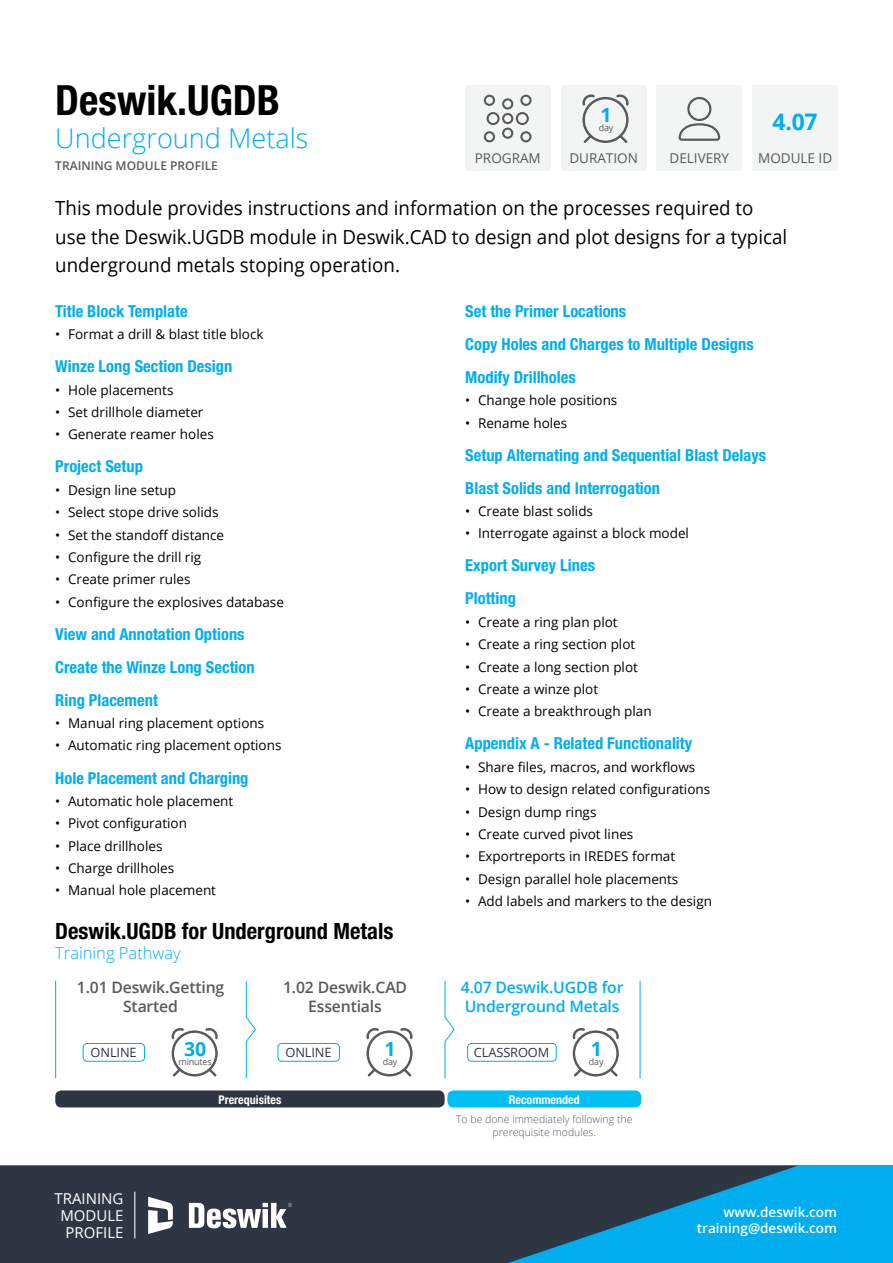
<style>
.page{position:relative;width:893px;height:1263px;background:#fff}
.page>*{position:absolute;margin:0;border:0;box-sizing:border-box;transform-origin:0 0}
.t1{font:700 condensed 41.7px "Helvetica Neue LT Std";color:#000}
.t2{font:300 27.15px "Open Sans";color:#00aeef}
.t3{font:700 22.8px "Open Sans";color:#00aeef}
.t4{font:700 condensed 22.5px "Helvetica Neue LT Std";color:#000}
.t5{font:19.5px/28.5px "Open Sans";color:#000;scale:.96 1}
.t6{font:700 19.5px "Open Sans";color:#00aeef}
.t7{font:700 condensed 16.5px/33px "Helvetica Neue LT Std";color:#00aeef}
.t8{font:300 16.5px "Open Sans";color:#00aeef}
.t9{font:600 15.75px/18.9px "Open Sans";letter-spacing:-.01em;color:#58595b;text-align:center}
.t10{font:600 15.75px/18.9px "Open Sans";letter-spacing:-.01em;color:#00aeef}
.t11{font:15px/17.2px "Open Sans";color:#fff;text-align:right}
.t12{font:13.5px "Open Sans";color:#000}
.t13{font:600 13.5px/16.2px "Open Sans";color:#fff;text-align:right}
.t14{font:13.5px "Open Sans";color:#58595b}
.t15{font:12.9px "Open Sans";letter-spacing:-.01em;color:#2e3543}
.t16{font:700 condensed 12px "Helvetica Neue LT Std";color:#fff}
.t17{font:600 12px "Open Sans";color:#58595b}
.t18{font:300 10.5px/13.5px "Open Sans";color:#58595b;text-align:center}
.t19{font:9px "Open Sans";letter-spacing:-.02em;color:#58595b}
</style>
<div class="page">
<div style="left:0;top:1166px;width:893px;height:97px;background:#00aeef"></div>
<svg style="left:573px;top:1028px;width:46px;height:48px"></svg>
<svg style="left:444px;top:980px;width:11px;height:99px"></svg>
<hr style="left:640px;top:981px;width:1px;height:97px;background:#00aeef">
<div style="left:55px;top:1090px;width:390px;height:17px;background:#2e3543;border-radius:6px"></div>
<div style="left:447px;top:1090px;width:194px;height:17px;background:#00c0f3;border-radius:6px"></div>
<div style="left:467px;top:1043px;width:90px;height:18px;border:1px solid #00aeef;border-radius:4px"></div>
<div style="left:561px;top:85px;width:85px;height:85px;background:#f3f4f4"></div>
<svg style="left:582px;top:94px;width:47px;height:49px"></svg>
<div style="left:753px;top:85px;width:85px;height:85px;background:#f3f4f4"></div>
<div style="left:657px;top:85px;width:85px;height:85px;background:#f3f4f4"></div>
<svg style="left:679px;top:97px;width:41px;height:44px"></svg>
<div style="left:465px;top:85px;width:85px;height:85px;background:#f3f4f4"></div>
<svg style="left:0;top:1166px;width:797px;height:97px;fill:#2e3543"></svg>
<hr style="left:134px;top:1192px;width:1px;height:46px;background:#fff">
<svg style="left:189px;top:1203px;width:103px;height:25px;background:#9da0a7"></svg>
<svg style="left:148px;top:1197px;width:25px;height:37px"></svg>
<div style="left:502px;top:128px;width:11px;height:11px;border:2px solid #58585a;border-radius:50%"></div>
<div style="left:487px;top:112px;width:13px;height:13px;border:2px solid #58585a;border-radius:50%"></div>
<div style="left:502px;top:98px;width:11px;height:12px;border:2px solid #58585a;border-radius:50%"></div>
<div style="left:484px;top:95px;width:11px;height:11px;border:2px solid #58585a;border-radius:50%"></div>
<div style="left:484px;top:131px;width:11px;height:11px;border:2px solid #58585a;border-radius:50%"></div>
<div style="left:520px;top:131px;width:12px;height:11px;border:2px solid #58585a;border-radius:50%"></div>
<div style="left:520px;top:95px;width:12px;height:11px;border:2px solid #58585a;border-radius:50%"></div>
<div style="left:516px;top:112px;width:13px;height:13px;border:2px solid #58585a;border-radius:50%"></div>
<div style="left:502px;top:113px;width:11px;height:11px;border:2px solid #58585a;border-radius:50%"></div>
<svg style="left:172px;top:1028px;width:46px;height:48px"></svg>
<svg style="left:366px;top:1028px;width:47px;height:48px"></svg>
<svg style="left:246px;top:980px;width:10px;height:99px"></svg>
<hr style="left:55px;top:981px;width:1px;height:97px;background:#00aeef">
<div style="left:83px;top:1043px;width:62px;height:18px;border:1px solid #00aeef;border-radius:4px"></div>
<div style="left:278px;top:1043px;width:62px;height:18px;border:1px solid #00aeef;border-radius:4px"></div>
<h1 class="t1" style="left:55px;top:75px;width:226px">Deswik.UGDB</h1>
<h2 class="t2" style="left:55px;top:119px;width:255px">Underground Metals</h2>
<p class="t17" style="left:55px;top:157px;width:164px">TRAINING MODULE PROFILE</p>
<p class="t19" style="left:599px;top:122px;width:16px"><sup>1</sup>day</p>
<p class="t14" style="left:569px;top:149px;width:70px">DURATION</p>
<h3 class="t3" style="left:773px;top:106px;width:46px">4.07</h3>
<p class="t14" style="left:475px;top:149px;width:67px">PROGRAM</p>
<p class="t14" style="left:670px;top:149px;width:61px">DELIVERY</p>
<p class="t14" style="left:758px;top:149px;width:76px">MODULE ID</p>
<h3 class="t5" style="left:55px;top:193px;width:764px">This module provides instructions and information on the processes required to use the Deswik.UGDB module in Deswik.CAD to design and plot designs for a typical underground metals stoping operation.</h3>
<p class="t7" style="left:55px;top:294px;width:134px">Title Block Template</p>
<p class="t12" style="left:55px;top:325px;width:210px">• Format a drill &amp; blast title block</p>
<p class="t7" style="left:55px;top:350px;width:179px">Winze Long Section Design</p>
<p class="t12" style="left:55px;top:380px;width:120px">• Hole placements</p>
<p class="t12" style="left:55px;top:403px;width:150px">• Set drillhole diameter</p>
<p class="t12" style="left:55px;top:425px;width:160px">• Generate reamer holes</p>
<p class="t7" style="left:55px;top:450px;width:89px">Project Setup</p>
<p class="t12" style="left:55px;top:481px;width:122px">• Design line setup</p>
<p class="t12" style="left:55px;top:503px;width:165px">• Select stope drive solids</p>
<p class="t12" style="left:55px;top:525px;width:170px">• Set the standoff distance</p>
<p class="t12" style="left:55px;top:548px;width:147px">• Configure the drill rig</p>
<p class="t12" style="left:55px;top:570px;width:137px">• Create primer rules</p>
<p class="t12" style="left:55px;top:592px;width:230px">• Configure the explosives database</p>
<p class="t7" style="left:55px;top:617px;width:201px">View and Annotation Options<br>Create the Winze Long Section<br>Ring Placement</p>
<p class="t12" style="left:55px;top:714px;width:210px">• Manual ring placement options</p>
<p class="t12" style="left:55px;top:736px;width:228px">• Automatic ring placement options</p>
<p class="t7" style="left:55px;top:761px;width:195px">Hole Placement and Charging</p>
<p class="t12" style="left:55px;top:792px;width:180px">• Automatic hole placement</p>
<p class="t12" style="left:55px;top:814px;width:133px">• Pivot configuration</p>
<p class="t12" style="left:55px;top:836px;width:109px">• Place drillholes</p>
<p class="t12" style="left:55px;top:859px;width:120px">• Charge drillholes</p>
<p class="t12" style="left:55px;top:881px;width:162px">• Manual hole placement</p>
<p class="t7" style="left:465px;top:294px;width:290px">Set the Primer Locations<br>Copy Holes and Charges to Multiple Designs<br>Modify Drillholes</p>
<p class="t12" style="left:465px;top:391px;width:154px">• Change hole positions</p>
<p class="t12" style="left:465px;top:413px;width:103px">• Rename holes</p>
<p class="t7" style="left:465px;top:438px;width:302px">Setup Alternating and Sequential Blast Delays<br>Blast Solids and Interrogation</p>
<p class="t12" style="left:465px;top:502px;width:129px">• Create blast solids</p>
<p class="t12" style="left:465px;top:524px;width:225px">• Interrogate against a block model</p>
<p class="t7" style="left:465px;top:549px;width:131px">Export Survey Lines<br>Plotting</p>
<p class="t12" style="left:465px;top:613px;width:154px">• Create a ring plan plot</p>
<p class="t12" style="left:465px;top:635px;width:172px">• Create a ring section plot</p>
<p class="t12" style="left:465px;top:657px;width:174px">• Create a long section plot</p>
<p class="t12" style="left:465px;top:680px;width:134px">• Create a winze plot</p>
<p class="t12" style="left:465px;top:702px;width:188px">• Create a breakthrough plan</p>
<p class="t7" style="left:465px;top:727px;width:228px">Appendix A - Related Functionality</p>
<p class="t12" style="left:465px;top:758px;width:232px">• Share files, macros, and workflows</p>
<p class="t12" style="left:465px;top:780px;width:246px">• How to design related configurations</p>
<p class="t12" style="left:465px;top:802px;width:133px">• Design dump rings</p>
<p class="t12" style="left:465px;top:825px;width:170px">• Create curved pivot lines</p>
<p class="t12" style="left:465px;top:847px;width:211px">• Exportreports in IREDES format</p>
<p class="t12" style="left:465px;top:869px;width:215px">• Design parallel hole placements</p>
<p class="t12" style="left:465px;top:892px;width:248px">• Add labels and markers to the design</p>
<h3 class="t4" style="left:55px;top:917px;width:340px">Deswik.UGDB for Underground Metals</h3>
<p class="t8" style="left:55px;top:941px;width:127px">Training Pathway</p>
<p class="t9" style="left:77px;top:977px;width:149px">1.01 Deswik.Getting<br>Started</p>
<p class="t9" style="left:283px;top:977px;width:126px">1.02 Deswik.CAD<br>Essentials</p>
<h3 class="t6" style="left:184px;top:1035px;width:24px">30</h3>
<p class="t19" style="left:179px;top:1055px;width:35px">minutes</p>
<p class="t19" style="left:383px;top:1055px;width:16px"><sup>1</sup>day</p>
<p class="t15" style="left:91px;top:1043px;width:48px">ONLINE</p>
<p class="t15" style="left:285px;top:1043px;width:48px">ONLINE</p>
<p class="t10" style="left:461px;top:977px;width:164px">4.07 Deswik.UGDB for<br>Underground Metals</p>
<p class="t19" style="left:589px;top:1055px;width:16px"><sup>1</sup>day</p>
<p class="t15" style="left:474px;top:1043px;width:77px">CLASSROOM</p>
<p class="t16" style="left:219px;top:1092px;width:64px">Prerequisites</p>
<p class="t16" style="left:509px;top:1092px;width:72px">Recommended</p>
<p class="t11" style="left:55px;top:1189px;width:70px">TRAINING<br>MODULE<br>PROFILE</p>
<p class="t18" style="left:456px;top:1112px;width:178px">To be done immediately following the prerequisite modules.</p>
<p class="t13" style="left:697px;top:1204px;width:142px">www.deswik.com training@deswik.com</p>
</div>
